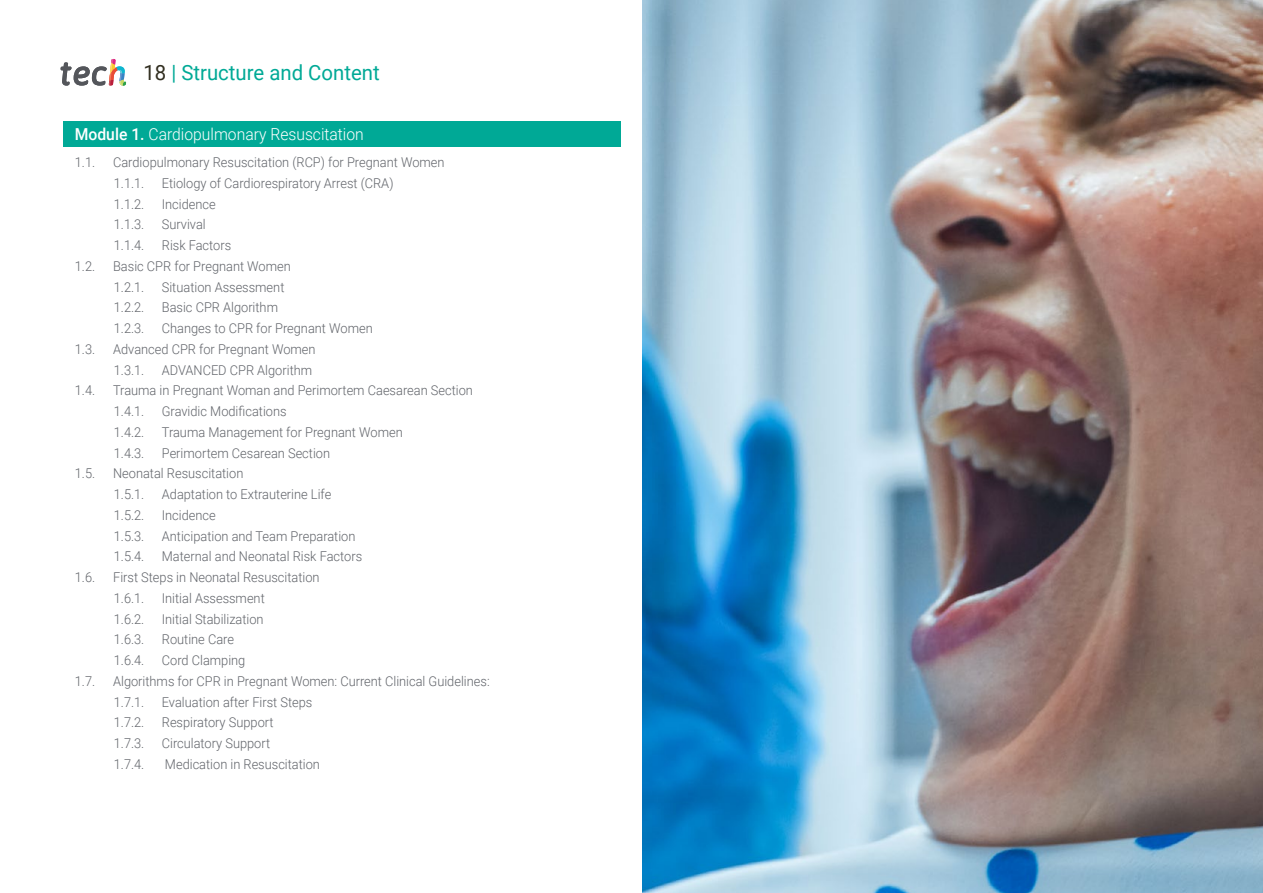
<style>
.page{position:relative;width:1263px;height:893px;background:#fff}
.page>*{position:absolute;margin:0;border:0;box-sizing:border-box;transform-origin:0 0}
.t1{font:21px "Roboto";color:#00a996}
.t2{font:300 16.5px "Roboto";color:#fff;scale:.95 1}
.t3{font:300 13.5px/20.7px "Roboto";color:#61646a;scale:.95 1}
.s1{color:#312e20}
.s2{font-weight:500}
</style>
<div class="page">
<img style="left:642px;top:0;width:621px;height:893px">
<div style="left:64px;top:121px;width:557px;height:25px;background:#00a996"></div>
<svg style="left:61px;top:59px;width:65px;height:27px"></svg>
<h1 class="t1" style="left:144px;top:57px;width:238px"><span class="s1">18</span> | Structure and Content</h1>
<p class="t2" style="left:75px;top:123px;width:306px"><span class="s2">Module 1.</span> Cardiopulmonary Resuscitation</p>
<p class="t3" style="left:75px;top:151px;width:23px">1.1.</p>
<p class="t3" style="left:113px;top:151px;width:350px">Cardiopulmonary Resuscitation (RCP) for Pregnant Women<br>1.1.1.</p>
<p class="t3" style="left:162px;top:172px;width:245px">Etiology of Cardiorespiratory Arrest (CRA)</p>
<p class="t3" style="left:114px;top:193px;width:34px">1.1.2.</p>
<p class="t3" style="left:162px;top:193px;width:58px">Incidence</p>
<p class="t3" style="left:114px;top:214px;width:34px">1.1.3.</p>
<p class="t3" style="left:162px;top:214px;width:48px">Survival</p>
<p class="t3" style="left:114px;top:234px;width:34px">1.1.4.</p>
<p class="t3" style="left:162px;top:234px;width:75px">Risk Factors</p>
<p class="t3" style="left:75px;top:255px;width:23px">1.2.</p>
<p class="t3" style="left:113px;top:255px;width:189px">Basic CPR for Pregnant Women<br>1.2.1.</p>
<p class="t3" style="left:162px;top:276px;width:131px">Situation Assessment</p>
<p class="t3" style="left:114px;top:297px;width:34px">1.2.2.</p>
<p class="t3" style="left:162px;top:297px;width:124px">Basic CPR Algorithm</p>
<p class="t3" style="left:114px;top:317px;width:34px">1.2.3.</p>
<p class="t3" style="left:162px;top:317px;width:223px">Changes to CPR for Pregnant Women</p>
<p class="t3" style="left:75px;top:338px;width:23px">1.3.</p>
<p class="t3" style="left:113px;top:338px;width:215px">Advanced CPR for Pregnant Women<br>1.3.1.</p>
<p class="t3" style="left:162px;top:359px;width:160px">ADVANCED CPR Algorithm</p>
<p class="t3" style="left:75px;top:380px;width:23px">1.4.</p>
<p class="t3" style="left:113px;top:380px;width:380px">Trauma in Pregnant Woman and Perimortem Caesarean Section<br>1.4.1.</p>
<p class="t3" style="left:162px;top:400px;width:133px">Gravidic Modifications</p>
<p class="t3" style="left:114px;top:421px;width:34px">1.4.2.</p>
<p class="t3" style="left:162px;top:421px;width:255px">Trauma Management for Pregnant Women</p>
<p class="t3" style="left:114px;top:442px;width:34px">1.4.3.</p>
<p class="t3" style="left:162px;top:442px;width:179px">Perimortem Cesarean Section</p>
<p class="t3" style="left:75px;top:463px;width:23px">1.5.</p>
<p class="t3" style="left:113px;top:463px;width:139px">Neonatal Resuscitation<br>1.5.1.</p>
<p class="t3" style="left:162px;top:483px;width:180px">Adaptation to Extrauterine Life</p>
<p class="t3" style="left:114px;top:504px;width:34px">1.5.2.</p>
<p class="t3" style="left:162px;top:504px;width:58px">Incidence</p>
<p class="t3" style="left:114px;top:525px;width:34px">1.5.3.</p>
<p class="t3" style="left:162px;top:525px;width:205px">Anticipation and Team Preparation</p>
<p class="t3" style="left:114px;top:546px;width:34px">1.5.4.</p>
<p class="t3" style="left:162px;top:546px;width:212px">Maternal and Neonatal Risk Factors</p>
<p class="t3" style="left:75px;top:566px;width:23px">1.6.</p>
<p class="t3" style="left:113px;top:566px;width:219px">First Steps in Neonatal Resuscitation<br>1.6.1.</p>
<p class="t3" style="left:162px;top:587px;width:110px">Initial Assessment</p>
<p class="t3" style="left:114px;top:608px;width:34px">1.6.2.</p>
<p class="t3" style="left:162px;top:608px;width:109px">Initial Stabilization</p>
<p class="t3" style="left:114px;top:629px;width:34px">1.6.3.</p>
<p class="t3" style="left:162px;top:629px;width:77px">Routine Care</p>
<p class="t3" style="left:114px;top:649px;width:34px">1.6.4.</p>
<p class="t3" style="left:162px;top:649px;width:89px">Cord Clamping</p>
<p class="t3" style="left:75px;top:670px;width:23px">1.7.</p>
<p class="t3" style="left:113px;top:670px;width:398px">Algorithms for CPR in Pregnant Women: Current Clinical Guidelines:<br>1.7.1.</p>
<p class="t3" style="left:162px;top:691px;width:160px">Evaluation after First Steps</p>
<p class="t3" style="left:114px;top:712px;width:34px">1.7.2.</p>
<p class="t3" style="left:162px;top:712px;width:119px">Respiratory Support</p>
<p class="t3" style="left:114px;top:732px;width:34px">1.7.3.</p>
<p class="t3" style="left:162px;top:732px;width:116px">Circulatory Support</p>
<p class="t3" style="left:114px;top:753px;width:34px">1.7.4.</p>
<p class="t3" style="left:165px;top:753px;width:165px">Medication in Resuscitation</p>
</div>
